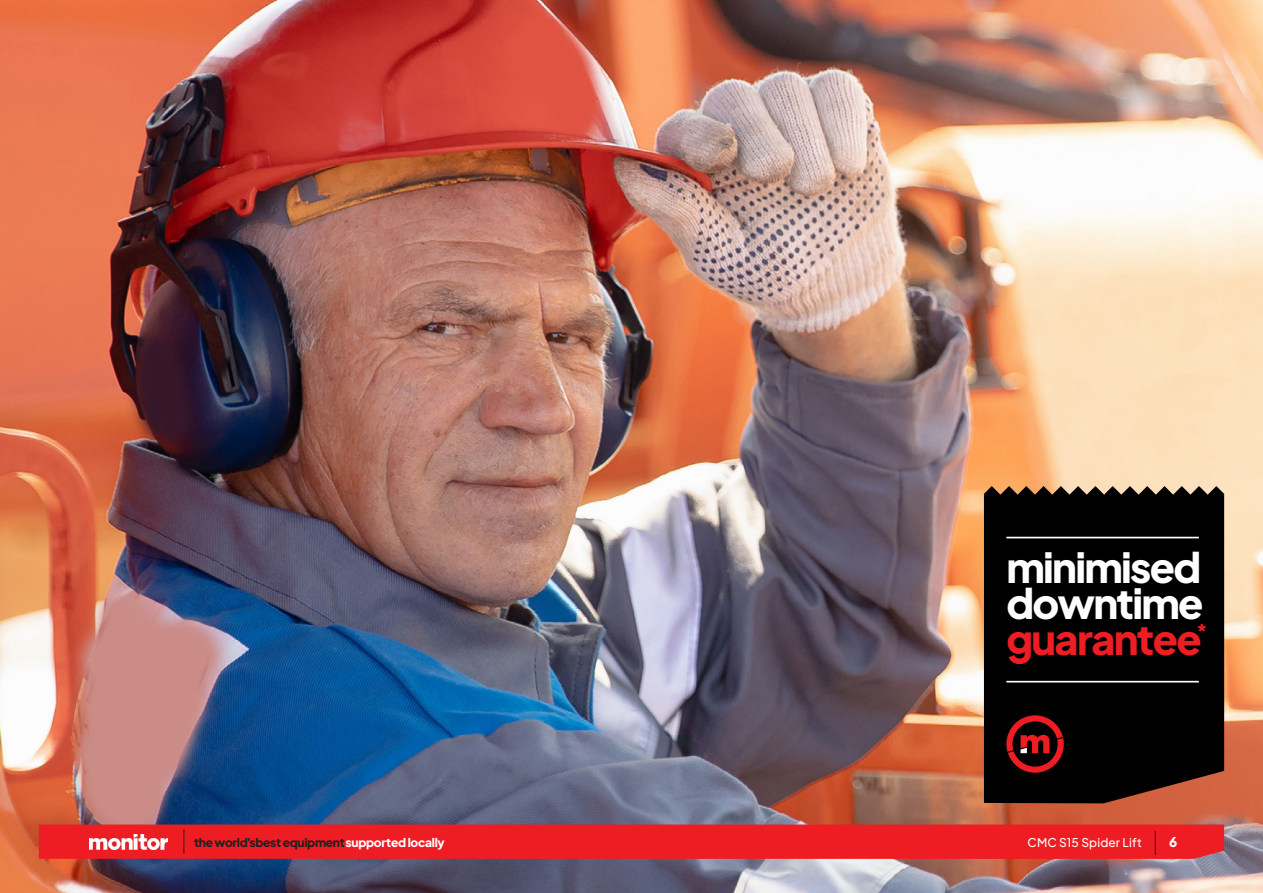
<style>
.page{position:relative;width:1263px;height:893px;background:#fff}
.page>*{position:absolute;margin:0;border:0;box-sizing:border-box;transform-origin:0 0}
.t1{font:800 41.4px/36.2px "Plus Jakarta Sans";letter-spacing:-.04em;color:#fff;text-align:justify}
.t2{font:20.25px "Plus Jakarta Sans";color:#ee1d23}
.t3{font:800 13.5px "Plus Jakarta Sans";color:#fff}
.t4{font:800 12px "Plus Jakarta Sans";letter-spacing:-.025em;color:#231f20}
.t5{font:500 12px "Plus Jakarta Sans";letter-spacing:.01em;color:#fff}
.s1{color:#ee1d23}
.s2{color:#fff}
</style>
<div class="page">
<img style="left:0;top:0;width:1263px;height:893px">
<div style="left:984px;top:486px;width:240px;height:317px;background:#000"></div>
<svg style="left:1006px;top:715px;width:58px;height:58px;background:#5f0d0f"></svg>
<hr style="left:1006px;top:537px;width:193px;height:1px;background:#fff">
<hr style="left:1006px;top:681px;width:193px;height:1px;background:#fff">
<svg style="left:39px;top:824px;width:1185px;height:35px;background:#eb2228"></svg>
<p class="t1" style="left:1006px;top:545px;width:199px">minimised downtime <span class="s1">guarantee</span></p>
<p class="t2" style="left:1196px;top:615px;width:12px">*</p>
<p class="t4" style="left:194px;top:831px;width:252px">the world’s best equipment <span class="s2">supported locally</span></p>
<p class="t5" style="left:1027px;top:832px;width:116px">CMC S15 Spider Lift</p>
<p class="t3" style="left:1169px;top:829px;width:10px">6</p>
</div>
